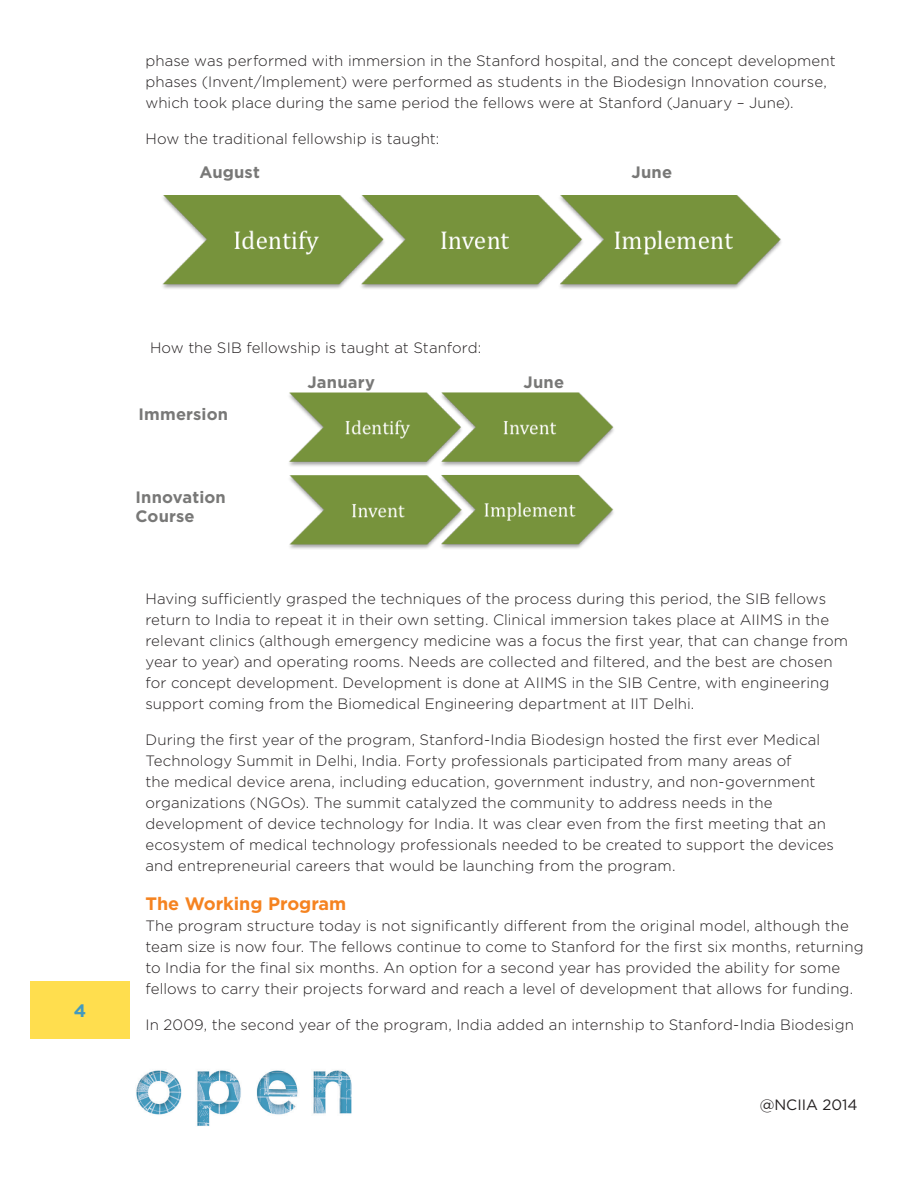
<style>
.page{position:relative;width:918px;height:1188px;background:#fff}
.page>*{position:absolute;margin:0;border:0;box-sizing:border-box;transform-origin:0 0}
.SECTION_HEADER{font:700 18px "Gotham";color:#f58320}
.t1{font:700 18px "Gotham";color:#429abf}
.SUBHEADER{font:700 16.5px/19.5px "Gotham";letter-spacing:.01em;color:#787877}
.BODY_TEXT{font:300 15px/21px "Gotham";letter-spacing:.005em;color:#231f20}
.t2{font:15px "Gotham";color:#231f20}
</style>
<div class="page">
<div style="left:31px;top:981px;width:99px;height:58px;background:#ffde4e"></div>
<img style="left:136px;top:1070px;width:216px;height:56px">
<img style="left:162px;top:195px;width:619px;height:94px">
<img style="left:289px;top:393px;width:325px;height:156px">
<p class="BODY_TEXT" style="left:146px;top:50px;width:692px">phase was performed with immersion in the Stanford hospital, and the concept development phases (Invent/Implement) were performed as students in the Biodesign Innovation course, which took place during the same period the fellows were at Stanford (January – June).</p>
<p class="BODY_TEXT" style="left:146px;top:128px;width:296px">How the traditional fellowship is taught:</p>
<p class="SUBHEADER" style="left:200px;top:163px;width:62px">August</p>
<p class="SUBHEADER" style="left:632px;top:163px;width:42px">June</p>
<p class="t1" style="left:74px;top:999px;width:14px">4</p>
<p class="BODY_TEXT" style="left:150px;top:337px;width:333px">How the SIB fellowship is taught at Stanford:</p>
<p class="SUBHEADER" style="left:308px;top:372px;width:69px">January</p>
<p class="SUBHEADER" style="left:524px;top:372px;width:42px">June</p>
<p class="SUBHEADER" style="left:139px;top:404px;width:91px">Immersion</p>
<p class="SUBHEADER" style="left:136px;top:487px;width:92px">Innovation<br>Course</p>
<p class="BODY_TEXT" style="left:146px;top:587px;width:704px">Having sufficiently grasped the techniques of the process during this period, the SIB fellows return to India to repeat it in their own setting. Clinical immersion takes place at AIIMS in the relevant clinics (although emergency medicine was a focus the first year, that can change from year to year) and operating rooms. Needs are collected and filtered, and the best are chosen for concept development. Development is done at AIIMS in the SIB Centre, with engineering support coming from the Biomedical Engineering department at IIT Delhi.</p>
<p class="BODY_TEXT" style="left:146px;top:728px;width:690px">During the first year of the program, Stanford-India Biodesign hosted the first ever Medical Technology Summit in Delhi, India. Forty professionals participated from many areas of<br>the medical device arena, including education, government industry, and non-government organizations (NGOs). The summit catalyzed the community to address needs in the development of device technology for India. It was clear even from the first meeting that an ecosystem of medical technology professionals needed to be created to support the devices and entrepreneurial careers that would be launching from the program.</p>
<p class="SECTION_HEADER" style="left:146px;top:891px;width:202px">The Working Program</p>
<p class="BODY_TEXT" style="left:146px;top:914px;width:720px">The program structure today is not significantly different from the original model, although the team size is now four. The fellows continue to come to Stanford for the first six months, returning to India for the final six months. An option for a second year has provided the ability for some fellows to carry their projects forward and reach a level of development that allows for funding.</p>
<p class="BODY_TEXT" style="left:146px;top:1013px;width:710px">In 2009, the second year of the program, India added an internship to Stanford-India Biodesign</p>
<p class="t2" style="left:760px;top:1095px;width:99px">@NCIIA 2014</p>
</div>
